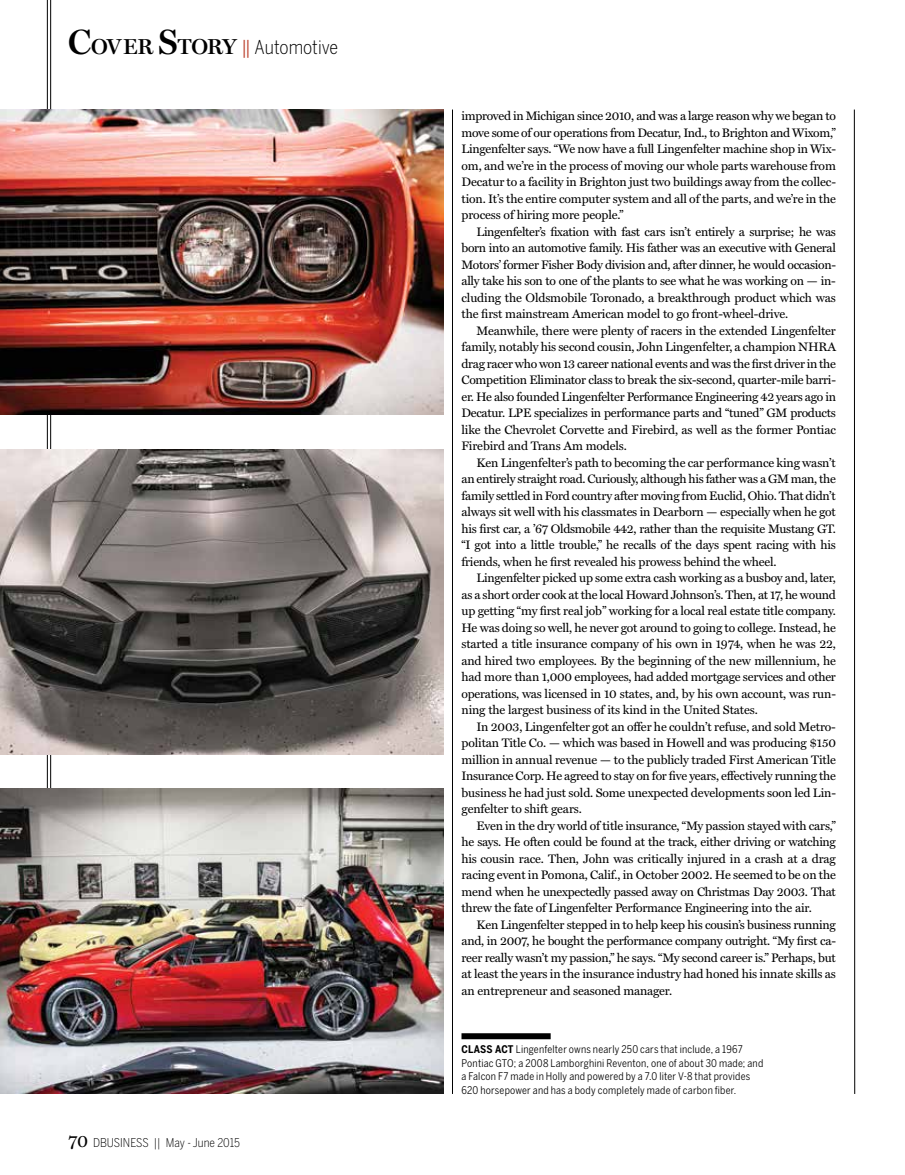
<style>
.page{position:relative;width:905px;height:1175px;background:#fff}
.page>*{position:absolute;margin:0;border:0;box-sizing:border-box;transform-origin:0 0}
.t1{font:300 18.9px "Benton Sans Cond";color:#000}
.t2{font:12.3px/16.5px "Miller Text";letter-spacing:-.01em;color:#000;text-align:justify}
.t3{font:300 12px "Benton Sans Cond";color:#000}
.t4{font:10.5px/13.5px "Benton Sans Cond";letter-spacing:.02em;color:#000}
.s1{font-family:"Miller Display";font-weight:600;font-size:35.25px}
.s2{font-family:"Miller Display";font-weight:600;font-size:21.75px}
.s3{font-weight:400;font-size:19.05px;color:#be4734}
.s4{font-family:"Miller Text";font-weight:400;font-size:18px}
.s5{font-weight:700}
</style>
<div class="page">
<hr style="left:854px;top:110px;width:1px;height:984px;background:#000">
<hr style="left:50px;top:0;width:1px;height:1094px;background:#000">
<hr style="left:47px;top:0;width:1px;height:1094px;background:#000">
<img style="left:0;top:110px;width:443px;height:305px">
<img style="left:0;top:449px;width:443px;height:305px">
<img style="left:0;top:788px;width:443px;height:306px">
<div style="left:461px;top:1033px;width:89px;height:6px;background:#000"></div>
<hr style="left:452px;top:109px;width:1px;height:984px;background:#000">
<h1 class="t1" style="left:68px;top:36px;width:271px"><span class="s1">C</span><span class="s2">OVER</span> <span class="s1">S</span><span class="s2">TORY</span> <span class="s3">||</span> Automotive</h1>
<p class="t3" style="left:68px;top:1135px;width:173px"><span class="s4">70</span> DBUSINESS || May - June 2015</p>
<p class="t2" style="left:461px;top:107px;width:376px">improved in Michigan since 2010, and was a large reason why we began to move some of our operations from Decatur, Ind., to Brighton and Wixom,” Lingenfelter says. “We now have a full Lingenfelter machine shop in Wix&shy;om, and we’re in the process of moving our whole parts warehouse from Decatur to a facility in Brighton just two buildings away from the collec&shy;tion. It’s the entire computer system and all of the parts, and we’re in the process of hiring more people.”</p>
<p class="t2" style="left:461px;top:223px;width:376px;text-indent:15px">Lingenfelter’s fixation with fast cars isn’t entirely a surprise; he was born into an automotive family. His father was an executive with General Motors’ former Fisher Body division and, after dinner, he would occasion&shy;ally take his son to one of the plants to see what he was working on — in&shy;cluding the Oldsmobile Toronado, a breakthrough product which was the first mainstream American model to go front-wheel-drive.</p>
<p class="t2" style="left:461px;top:322px;width:376px;text-indent:15px">Meanwhile, there were plenty of racers in the extended Lingenfelter family, notably his second cousin, John Lingenfelter, a champion NHRA drag racer who won 13 career national events and was the first driver in the Competition Eliminator class to break the six-second, quarter-mile barri&shy;er. He also founded Lingenfelter Performance Engineering 42 years ago in Decatur. LPE specializes in performance parts and “tuned” GM products like the Chevrolet Corvette and Firebird, as well as the former Pontiac Firebird and Trans Am models.</p>
<p class="t2" style="left:461px;top:454px;width:376px;text-indent:15px">Ken Lingenfelter’s path to becoming the car performance king wasn’t an entirely straight road. Curiously, although his father was a GM man, the family settled in Ford country after moving from Euclid, Ohio. That didn’t always sit well with his classmates in Dearborn — especially when he got his first car, a ’67 Oldsmobile 442, rather than the requisite Mustang GT. “I got into a little trouble,” he recalls of the days spent racing with his friends, when he first revealed his prowess behind the wheel.</p>
<p class="t2" style="left:461px;top:569px;width:376px;text-indent:15px">Lingenfelter picked up some extra cash working as a busboy and, later, as a short order cook at the local Howard Johnson’s. Then, at 17, he wound up getting “my first real job” working for a local real estate title company.<br>He was doing so well, he never got around to going to college. Instead, he started a title insurance company of his own in 1974, when he was 22, and hired two employees. By the beginning of the new millennium, he had more than 1,000 employees, had added mortgage services and other operations, was licensed in 10 states, and, by his own account, was run&shy;ning the largest business of its kind in the United States.</p>
<p class="t2" style="left:461px;top:718px;width:376px;text-indent:15px">In 2003, Lingenfelter got an offer he couldn’t refuse, and sold Metro&shy;politan Title Co. — which was based in Howell and was producing $150 million in annual revenue — to the publicly traded First American Title Insurance Corp. He agreed to stay on for five years, effectively running the business he had just sold. Some unexpected developments soon led Lin&shy;genfelter to shift gears.</p>
<p class="t2" style="left:461px;top:817px;width:376px;text-indent:15px">Even in the dry world of title insurance, “My passion stayed with cars,” he says. He often could be found at the track, either driving or watching his cousin race. Then, John was critically injured in a crash at a drag racing event in Pomona, Calif., in October 2002. He seemed to be on the mend when he unexpectedly passed away on Christmas Day 2003. That threw the fate of Lingenfelter Performance Engineering into the air.</p>
<p class="t2" style="left:461px;top:916px;width:376px;text-indent:15px">Ken Lingenfelter stepped in to help keep his cousin’s business running and, in 2007, he bought the performance company outright. “My first ca&shy;reer really wasn’t my passion,” he says. “My second career is.” Perhaps, but at least the years in the insurance industry had honed his innate skills as an entrepreneur and seasoned manager.</p>
<p class="t4" style="left:461px;top:1042px;width:303px"><span class="s5">CLASS ACT</span> Lingenfelter owns nearly 250 cars that include, a 1967<br>Pontiac GTO; a 2008 Lamborghini Reventon, one of about 30 made; and a Falcon F7 made in Holly and powered by a 7.0 liter V-8 that provides 620 horsepower and has a body completely made of carbon fiber.</p>
</div>
